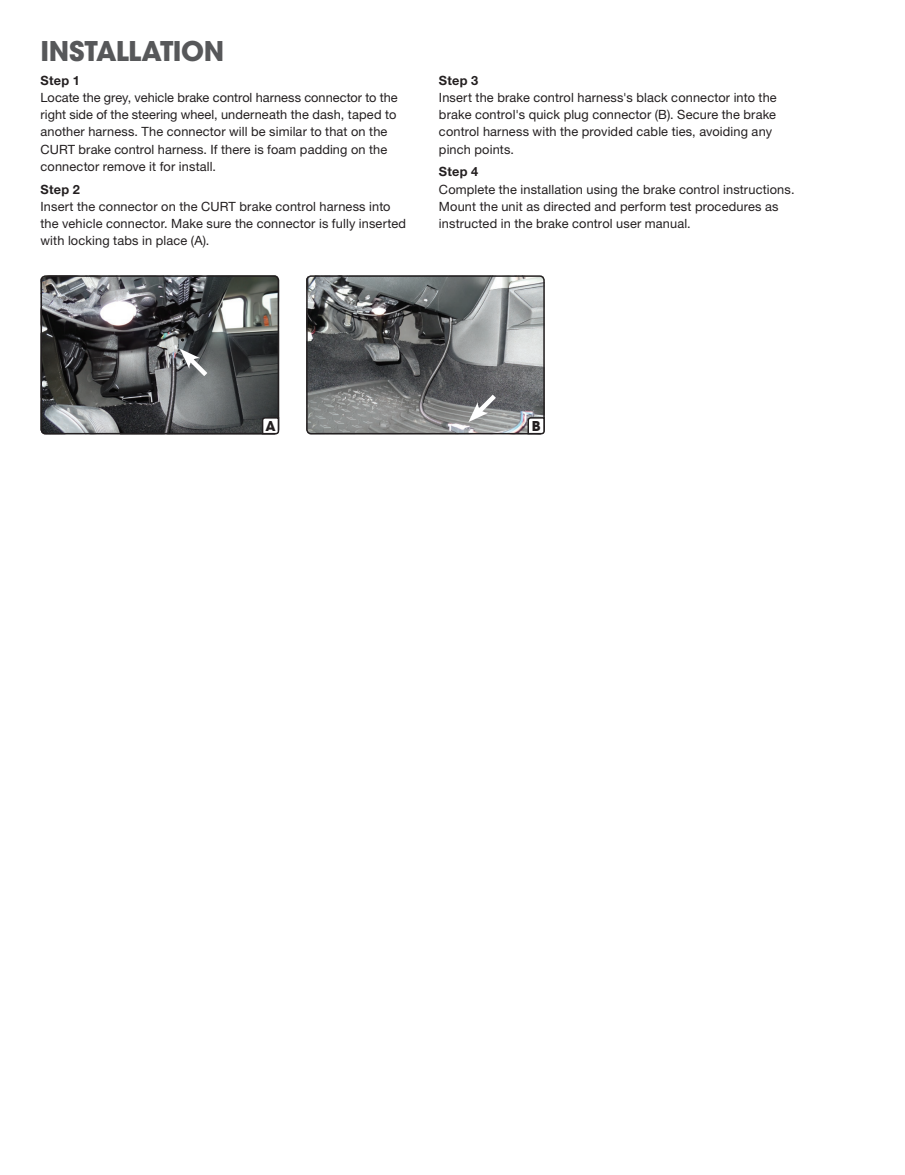
<style>
.page{position:relative;width:905px;height:1175px;background:#fff}
.page>*{position:absolute;margin:0;border:0;box-sizing:border-box;transform-origin:0 0}
.t1{font:700 27px "ITC Avant Garde Std";letter-spacing:-.015em;color:#57585a}
.t2{font:700 13.5px "ITC Avant Garde Std";color:#231f20}
.t3{font:12.75px/17.2px "Helvetica Neue LT Std";letter-spacing:.01em;color:#231f20}
.t4{font:700 12.75px "Helvetica Neue LT Std";letter-spacing:.02em;color:#231f20}
</style>
<div class="page">
<img style="left:43px;top:278px;width:233px;height:153px">
<div style="left:40px;top:275px;width:239px;height:159px;border:2px solid #231f20;border-radius:4px"></div>
<img style="left:307px;top:276px;width:237px;height:158px">
<div style="left:306px;top:275px;width:238px;height:159px;border:2px solid #231f20;border-radius:4px"></div>
<svg style="left:261px;top:416px;width:19px;height:19px"></svg>
<svg style="left:526px;top:416px;width:19px;height:19px"></svg>
<svg style="left:468px;top:390px;width:32px;height:32px"></svg>
<svg style="left:180px;top:349px;width:32px;height:32px"></svg>
<h1 class="t1" style="left:40px;top:33px;width:185px">INSTALLATION</h1>
<p class="t4" style="left:40px;top:72px;width:41px">Step 1</p>
<p class="t3" style="left:40px;top:89px;width:359px">Locate the grey, vehicle brake control harness connector to the right side of the steering wheel, underneath the dash, taped to another harness. The connector will be similar to that on the CURT brake control harness. If there is foam padding on the connector remove it for install.</p>
<p class="t4" style="left:40px;top:181px;width:41px">Step 2</p>
<p class="t3" style="left:40px;top:197px;width:367px">Insert the connector on the CURT brake control harness into the vehicle connector. Make sure the connector is fully inserted with locking tabs in place (A).</p>
<p class="t4" style="left:439px;top:72px;width:41px">Step 3</p>
<p class="t3" style="left:439px;top:89px;width:339px">Insert the brake control harness's black connector into the brake control's quick plug connector (B). Secure the brake control harness with the provided cable ties, avoiding any pinch points.</p>
<p class="t4" style="left:439px;top:164px;width:41px">Step 4</p>
<p class="t3" style="left:439px;top:180px;width:357px">Complete the installation using the brake control instructions.<br>Mount the unit as directed and perform test procedures as instructed in the brake control user manual.</p>
<p class="t2" style="left:265px;top:417px;width:12px">A</p>
<p class="t2" style="left:531px;top:417px;width:10px">B</p>
</div>
